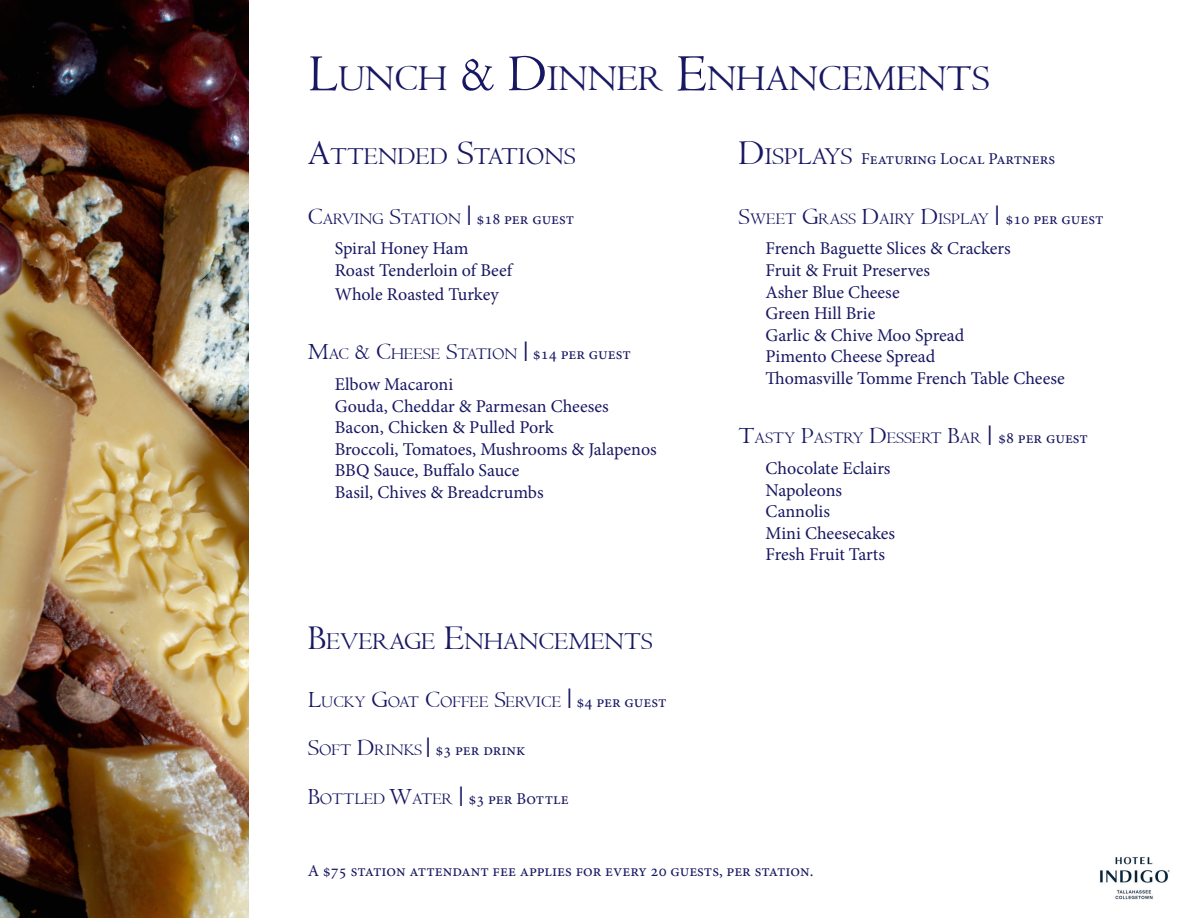
<style>
.page{position:relative;width:1188px;height:918px;background:#fff}
.page>*{position:absolute;margin:0;border:0;box-sizing:border-box;transform-origin:0 0}
.t1{font:37.8px "Centaur";color:#181762}
.t2{font:25.2px "Centaur";color:#181762}
.Meal_Details{font:18px "Minion Pro";letter-spacing:-.005em;color:#181762}
.Meal{font:16.8px "Centaur";color:#181762}
.Meal_Details-2{font:16.5px "Minion Pro";color:#181762}
.Meal-2{font:16.5px "Minion Pro";color:#181762}
.s1{font-size:54px}
.s2{font-size:36px}
.s3{font-size:24px}
.s4{font-family:"Agency FB";font-size:25.5px}
.s5{font-family:"Minion Pro";font-size:16.5px}
.s6{font-family:"Centaur";font-size:16.8px}
.s7{font-family:"Centaur";font-size:24px}
.s8{font-family:"Centaur";font-size:36px}
.s9{font-family:"Centaur";font-size:25.2px}
</style>
<div class="page">
<img style="left:1100px;top:856px;width:70px;height:44px">
<img style="left:0;top:0;width:248px;height:918px">
<p class="t1" style="left:308px;top:56px;width:536px"><span class="s1">L</span>UNCH <span class="s1">&amp; D</span>INNER <span class="s1">E</span>NHANCEME</p>
<p class="t1" style="left:917px;top:56px;width:74px">NTS</p>
<p class="t2" style="left:308px;top:141px;width:269px"><span class="s2">A</span>TTENDED <span class="s2">S</span>TATIONS</p>
<p class="Meal" style="left:308px;top:209px;width:268px"><span class="s3">C</span>ARVING <span class="s3">S</span>TATION <span class="s4">I</span> <span class="s5">$18 per guest</span></p>
<p class="Meal_Details" style="left:335px;top:237px;width:135px">Spiral Honey Ham</p>
<p class="Meal_Details" style="left:335px;top:258px;width:180px">Roast Tenderloin of Beef</p>
<p class="Meal_Details" style="left:335px;top:282px;width:166px">Whole Roasted Turkey</p>
<p class="Meal" style="left:308px;top:344px;width:95px"><span class="s3">M</span>AC <span class="s3">&amp; C</span>HEE</p>
<p class="Meal-2" style="left:423px;top:343px;width:209px"><span class="s6">SE</span> <span class="s7">S</span><span class="s6">TATION</span> <span class="s4">I</span> $14 per guest</p>
<p class="Meal_Details" style="left:335px;top:372px;width:120px">Elbow Macaroni</p>
<p class="Meal_Details" style="left:335px;top:394px;width:275px">Gouda, Cheddar &amp; Parmesan Cheeses</p>
<p class="Meal_Details" style="left:335px;top:415px;width:221px">Bacon, Chicken &amp; Pulled Pork</p>
<p class="Meal_Details" style="left:335px;top:437px;width:324px">Broccoli, Tomatoes, Mushrooms &amp; Jalapenos</p>
<p class="Meal_Details" style="left:335px;top:459px;width:186px">BBQ Sauce, Buffalo Sauce</p>
<p class="Meal_Details" style="left:335px;top:480px;width:210px">Basil, Chives &amp; Breadcrumbs</p>
<p class="t2" style="left:308px;top:626px;width:248px"><span class="s2">B</span>EVERAGE <span class="s2">E</span>NHANCEME</p>
<p class="t2" style="left:605px;top:626px;width:50px">NTS</p>
<p class="Meal" style="left:308px;top:692px;width:360px"><span class="s3">L</span>UCKY <span class="s3">G</span>OAT <span class="s3">C</span>OFFEE <span class="s3">S</span>ERVICE <span class="s4">I</span> <span class="s5">$4 per guest</span></p>
<p class="Meal_Details-2" style="left:308px;top:739px;width:219px"><span class="s7">S</span><span class="s6">OFT</span> <span class="s7">D</span><span class="s6">RINKS</span> <span class="s4">I</span> $3 per drink</p>
<p class="Meal_Details-2" style="left:308px;top:788px;width:262px"><span class="s7">B</span><span class="s6">OTTLED</span> <span class="s7">W</span><span class="s6">ATER</span> <span class="s4">I</span> $3 per Bottle</p>
<p class="Meal_Details-2" style="left:739px;top:148px;width:318px"><span class="s8">D</span><span class="s9">ISPLAYS</span> Featuring Local Partners</p>
<p class="Meal" style="left:739px;top:209px;width:24px"><span class="s3">S</span>WEE</p>
<p class="Meal" style="left:785px;top:209px;width:320px">T <span class="s3">G</span>RASS <span class="s3">D</span>AIRY <span class="s3">D</span>ISPLAY <span class="s4">I</span> <span class="s5">$10 per guest</span></p>
<p class="Meal_Details" style="left:766px;top:237px;width:247px">French Baguette Slices &amp; Crackers</p>
<p class="Meal_Details" style="left:766px;top:258px;width:166px">Fruit &amp; Fruit Preserves</p>
<p class="Meal_Details" style="left:766px;top:280px;width:136px">Asher Blue Cheese</p>
<p class="Meal_Details" style="left:766px;top:301px;width:111px">Green Hill Brie</p>
<p class="Meal_Details" style="left:766px;top:323px;width:200px">Garlic &amp; Chive Moo Spread</p>
<p class="Meal_Details" style="left:766px;top:345px;width:171px">Pimento Cheese Spread</p>
<p class="Meal_Details" style="left:766px;top:366px;width:301px">Thomasville Tomme French Table Cheese</p>
<p class="Meal" style="left:739px;top:428px;width:351px"><span class="s3">T</span>ASTY <span class="s3">P</span>ASTRY <span class="s3">D</span>ESSERT <span class="s3">B</span>AR <span class="s4">I</span> <span class="s5">$8 per guest</span></p>
<p class="Meal_Details" style="left:766px;top:456px;width:127px">Chocolate Eclairs</p>
<p class="Meal_Details" style="left:766px;top:478px;width:78px">Napoleons</p>
<p class="Meal_Details" style="left:766px;top:499px;width:66px">Cannolis</p>
<p class="Meal_Details" style="left:766px;top:521px;width:131px">Mini Cheesecakes</p>
<p class="Meal_Details" style="left:766px;top:543px;width:121px">Fresh Fruit Tarts</p>
<p class="Meal_Details-2" style="left:308px;top:860px;width:507px">A $75 station attendant fee applies for every 20 guests, per station.</p>
</div>
